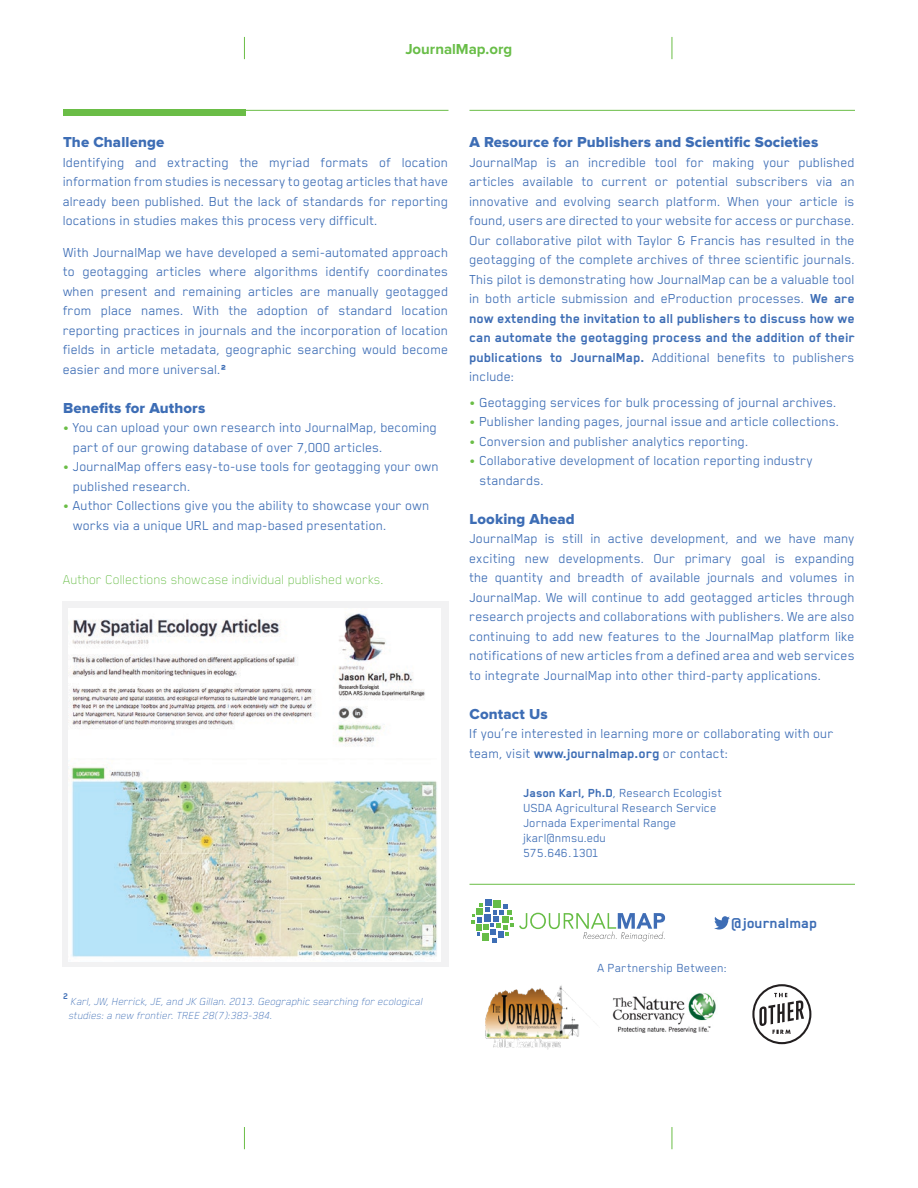
<style>
.page{position:relative;width:918px;height:1188px;background:#fff}
.page>*{position:absolute;margin:0;border:0;box-sizing:border-box;transform-origin:0 0}
.t1{font:700 16.5px "Blender";color:#3d6db5}
.t2{font:15px/19.5px "Blender";color:#3d6db5;text-align:justify}
.t3{font:15px "Proxima Nova Extrabld";letter-spacing:.01em;color:#3d6db5}
.t4{font:100 15px "Blender";color:#68bd47}
.t5{font:700 15px "Proxima Nova";color:#68bd47}
.t6{font:13.5px "Blender";color:#3d6db5}
.t7{font:italic 100 11.85px "Blender";color:#3d6db5}
.t8{font:700 9.6px "Blender";color:#3d6db5}
.s1{font-style:inherit}
.s2{font-weight:700}
.s3{color:#6abd46}
</style>
<div class="page">
<hr style="left:63px;top:110px;width:385px;height:1px;background:#6abd46">
<div style="left:63px;top:110px;width:182px;height:6px;background:#6abd46"></div>
<div style="left:62px;top:602px;width:386px;height:365px;background:#f2f2f3"></div>
<img style="left:68px;top:609px;width:373px;height:352px">
<hr style="left:470px;top:110px;width:385px;height:1px;background:#6abd46">
<svg style="left:244px;top:37px;width:1px;height:22px"></svg>
<svg style="left:672px;top:37px;width:1px;height:22px"></svg>
<svg style="left:244px;top:1127px;width:1px;height:22px"></svg>
<svg style="left:672px;top:1127px;width:1px;height:22px"></svg>
<svg style="left:471px;top:899px;width:194px;height:43px"></svg>
<img style="left:486px;top:985px;width:93px;height:65px">
<img style="left:612px;top:993px;width:104px;height:40px">
<svg style="left:752px;top:984px;width:59px;height:60px"></svg>
<svg style="left:714px;top:916px;width:16px;height:14px"></svg>
<hr style="left:470px;top:884px;width:385px;height:1px;background:#6abd46">
<p class="t5" style="left:405px;top:40px;width:108px">Journal<span class="s1">Map.org</span></p>
<p class="t3" style="left:63px;top:135px;width:103px">The Challenge</p>
<p class="t2" style="left:63px;top:152px;width:387px">Identifying and extracting the myriad formats of location information from studies is necessary to geotag articles that have already been published. But the lack of standards for reporting locations in studies makes this process very difficult.</p>
<p class="t2" style="left:63px;top:242px;width:387px">With JournalMap we have developed a semi-automated approach to geotagging articles where algorithms identify coordinates when present and remaining articles are manually geotagged from place names. With the adoption of standard location reporting practices in journals and the incorporation of location fields in article metadata, geographic searching would become easier and more universal.<span class="s2">²</span></p>
<p class="t3" style="left:63px;top:401px;width:144px">Benefits for Authors</p>
<p class="t2" style="left:63px;top:417px;width:376px"><span class="s3">•</span> You can upload your own research into JournalMap, becoming</p>
<p class="t2" style="left:73px;top:437px;width:311px">part of our growing database of over 7,000 articles.</p>
<p class="t2" style="left:63px;top:456px;width:378px"><span class="s3">•</span> JournalMap offers easy-to-use tools for geotagging your own</p>
<p class="t2" style="left:73px;top:476px;width:119px">published research.</p>
<p class="t2" style="left:73px;top:495px;width:358px;text-indent:-10px"><span class="s3">•</span> Author Collections give you the ability to showcase your own works via a unique URL and map-based presentation.</p>
<p class="t4" style="left:63px;top:572px;width:323px">Author Collections showcase individual published works.</p>
<p class="t3" style="left:470px;top:135px;width:350px">A Resource for Publishers and Scientific Societies</p>
<p class="t2" style="left:470px;top:152px;width:387px">JournalMap is an incredible tool for making your published articles available to current or potential subscribers via an innovative and evolving search platform. When your article is found, users are directed to your website for access or purchase.<br>Our collaborative pilot with Taylor &amp; Francis has resulted in the geotagging of the complete archives of three scientific journals.<br>This pilot is demonstrating how JournalMap can be a valuable tool in both article submission and eProduction processes. <span class="s2">We are now extending the invitation to all publishers to discuss how we can automate the geotagging process and the addition of their publications to JournalMap.</span> Additional benefits to publishers include:</p>
<p class="t2" style="left:470px;top:392px;width:369px"><span class="s3">•</span> Geotagging services for bulk processing of journal archives.</p>
<p class="t2" style="left:470px;top:411px;width:371px"><span class="s3">•</span> Publisher landing pages, journal issue and article collections.</p>
<p class="t2" style="left:470px;top:431px;width:281px"><span class="s3">•</span> Conversion and publisher analytics reporting.</p>
<p class="t2" style="left:470px;top:450px;width:345px"><span class="s3">•</span> Collaborative development of location reporting industry</p>
<p class="t2" style="left:480px;top:470px;width:66px">standards.</p>
<p class="t3" style="left:470px;top:512px;width:107px">Looking Ahead</p>
<p class="t2" style="left:470px;top:528px;width:387px">JournalMap is still in active development, and we have many exciting new developments. Our primary goal is expanding the quantity and breadth of available journals and volumes in JournalMap. We will continue to add geotagged articles through research projects and collaborations with publishers. We are also continuing to add new features to the JournalMap platform like notifications of new articles from a defined area and web services to integrate JournalMap into other third-party applications.</p>
<p class="t3" style="left:470px;top:707px;width:80px">Contact Us</p>
<p class="t2" style="left:470px;top:723px;width:366px">If you’re interested in learning more or collaborating with our team, visit <span class="s2">www.journalmap.org</span> or contact:</p>
<p class="t6" style="left:524px;top:785px;width:200px"><span class="s2">Jason Karl, Ph.D</span>, Research Ecologist</p>
<p class="t6" style="left:524px;top:800px;width:195px">USDA Agricultural Research Service</p>
<p class="t6" style="left:524px;top:815px;width:155px">Jornada Experimental Range</p>
<p class="t6" style="left:524px;top:830px;width:84px">jkarl@nmsu.edu</p>
<p class="t6" style="left:524px;top:845px;width:77px">575.646.1301</p>
<p class="t8" style="left:63px;top:991px;width:6px">2</p>
<p class="t7" style="left:71px;top:995px;width:354px">Karl, JW, Herrick, JE, and JK Gillan. 2013. Geographic searching for ecological</p>
<p class="t7" style="left:68px;top:1009px;width:206px">studies: a new frontier. TREE 28(7):383-384.</p>
<p class="t1" style="left:732px;top:914px;width:87px">@journalmap</p>
<p class="t6" style="left:597px;top:961px;width:131px">A Partnership Between:</p>
</div>
